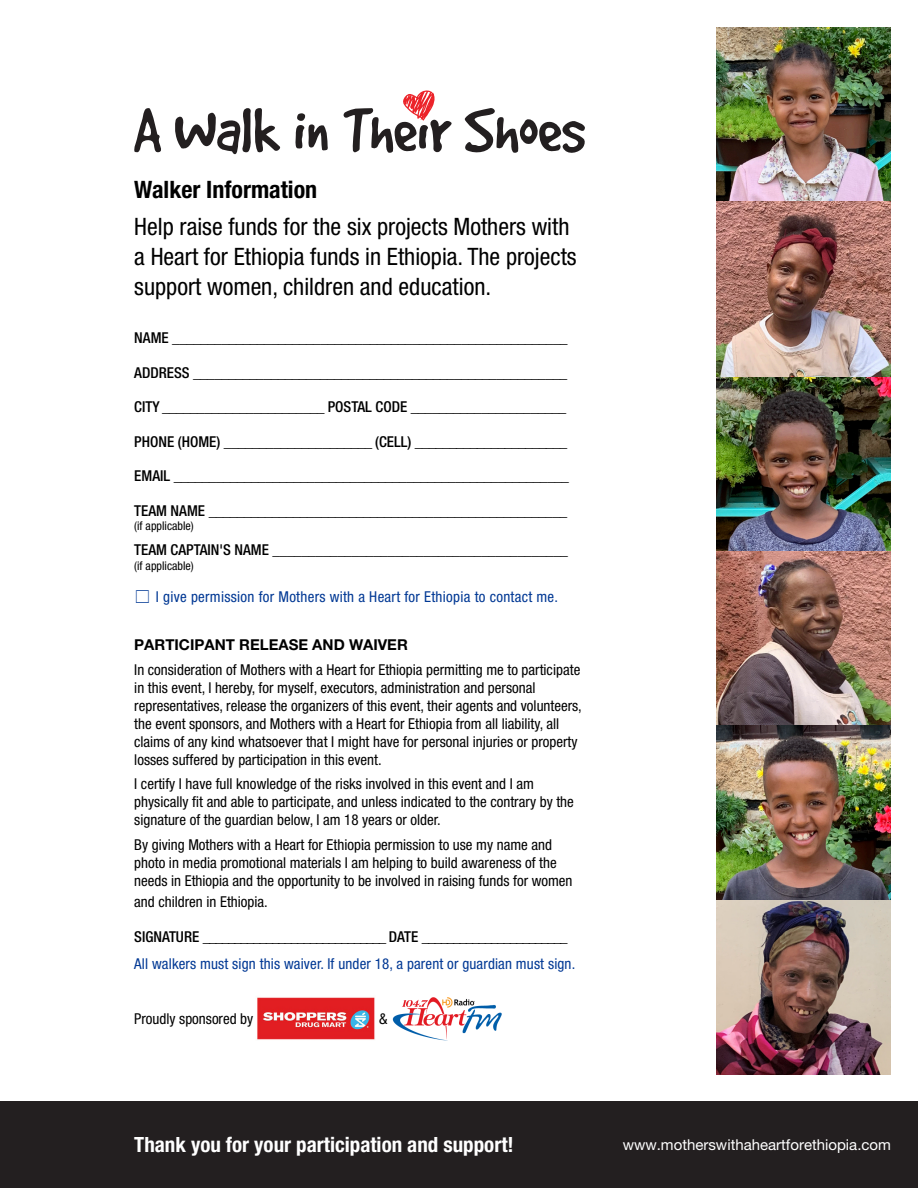
<style>
.page{position:relative;width:918px;height:1188px;background:#fff}
.page>*{position:absolute;margin:0;border:0;box-sizing:border-box;transform-origin:0 0}
.Regular_Helvetica_10{font:condensed 24px/30px "Helvetica Neue LT Pro";color:#000}
.Bold_Cond_Helvetica{font:700 condensed 24px "Helvetica Neue LT Pro";color:#000}
.Bold_Cond_Helvetica-2{font:700 condensed 21px "Helvetica Neue LT Pro";color:#fff}
.Regular_Helvetica_10-2{font:condensed 15px/18px "Helvetica Neue LT Pro";color:#000}
.Regular_Helvetica_10-3{font:500 condensed 15px "Helvetica Neue LT Pro";color:#000}
.Regular_Helvetica_10-4{font:condensed 15px "Helvetica Neue LT Pro";letter-spacing:.01em;color:#003894}
.Regular_Helvetica_10-5{font:15px "Helvetica Neue LT Pro";color:#fff}
.Bold_Helvetica_10_14{font:700 15px "Helvetica Neue LT Pro";color:#000}
.Regular_Helvetica_10-6{font:condensed 12px "Helvetica Neue LT Pro";color:#000}
.s1{color:#fff}
</style>
<div class="page">
<div style="left:0;top:1101px;width:918px;height:87px;background:#231f20"></div>
<img style="left:716px;top:27px;width:175px;height:1047px">
<svg style="left:134px;top:108px;width:27px;height:45px"></svg>
<svg style="left:175px;top:108px;width:106px;height:47px"></svg>
<svg style="left:295px;top:113px;width:33px;height:38px"></svg>
<svg style="left:464px;top:108px;width:121px;height:45px"></svg>
<svg style="left:343px;top:90px;width:109px;height:63px"></svg>
<img style="left:257px;top:997px;width:118px;height:43px">
<img style="left:392px;top:997px;width:110px;height:44px">
<p class="Bold_Cond_Helvetica" style="left:134px;top:175px;width:184px">Walker Information</p>
<p class="Regular_Helvetica_10" style="left:134px;top:211px;width:444px">Help raise funds for the six projects Mothers with a Heart for Ethiopia funds in Ethiopia. The projects support women, children and education.</p>
<p class="Regular_Helvetica_10-3" style="left:134px;top:329px;width:435px">NAME ________________________________________________________</p>
<p class="Regular_Helvetica_10-3" style="left:134px;top:363px;width:435px">ADDRESS _____________________________________________________</p>
<p class="Regular_Helvetica_10-3" style="left:134px;top:398px;width:434px">CITY _______________________ POSTAL CODE ______________________</p>
<p class="Regular_Helvetica_10-3" style="left:134px;top:432px;width:434px">PHONE (HOME) _____________________ (CELL) ______________________</p>
<p class="Regular_Helvetica_10-3" style="left:134px;top:467px;width:436px">EMAIL ________________________________________________________</p>
<p class="Regular_Helvetica_10-3" style="left:134px;top:501px;width:434px">TEAM NAME ___________________________________________________</p>
<p class="Regular_Helvetica_10-6" style="left:134px;top:519px;width:61px">(if applicable)</p>
<p class="Regular_Helvetica_10-3" style="left:134px;top:541px;width:435px">TEAM CAPTAIN'S NAME _________________________________________</p>
<p class="Regular_Helvetica_10-6" style="left:134px;top:558px;width:61px">(if applicable)</p>
<p class="Regular_Helvetica_10-4" style="left:156px;top:588px;width:404px">I give permission for Mothers with a Heart for Ethiopia to contact me.</p>
<p class="Bold_Helvetica_10_14" style="left:134px;top:635px;width:275px">PARTICIPANT RELEASE AND WAIVER</p>
<p class="Regular_Helvetica_10-2" style="left:134px;top:660px;width:449px">In consideration of Mothers with a Heart for Ethiopia permitting me to participate in this event, I hereby, for myself, executors, administration and personal representatives, release the organizers of this event, their agents and volunteers, the event sponsors, and Mothers with a Heart for Ethiopia from all liability, all claims of any kind whatsoever that I might have for personal injuries or property losses suffered by participation in this event.</p>
<p class="Regular_Helvetica_10-2" style="left:134px;top:775px;width:441px">I certify I have full knowledge of the risks involved in this event and I am physically fit and able to participate, and unless indicated to the contrary by the signature of the guardian below, I am 18 years or older.</p>
<p class="Regular_Helvetica_10-2" style="left:134px;top:836px;width:440px">By giving Mothers with a Heart for Ethiopia permission to use my name and photo in media promotional materials I am helping to build awareness of the needs in Ethiopia and the opportunity to be involved in raising funds for women</p>
<p class="Regular_Helvetica_10-2" style="left:134px;top:893px;width:135px">and children in Ethiopia.</p>
<p class="Regular_Helvetica_10-3" style="left:134px;top:927px;width:435px">SIGNATURE _____________________________ DATE _______________________</p>
<p class="Regular_Helvetica_10-4" style="left:134px;top:955px;width:443px">All walkers must sign this waiver. If under 18, a parent or guardian must sign.</p>
<p class="Regular_Helvetica_10-2" style="left:134px;top:1010px;width:214px">Proudly sponsored by <span class="s1">(Shoppers Drug)</span></p>
<p class="Bold_Cond_Helvetica-2" style="left:134px;top:1132px;width:381px">Thank you for your participation and support!</p>
<p class="Regular_Helvetica_10-5" style="left:623px;top:1136px;width:270px">www.motherswithaheartforethiopia.com</p>
</div>
